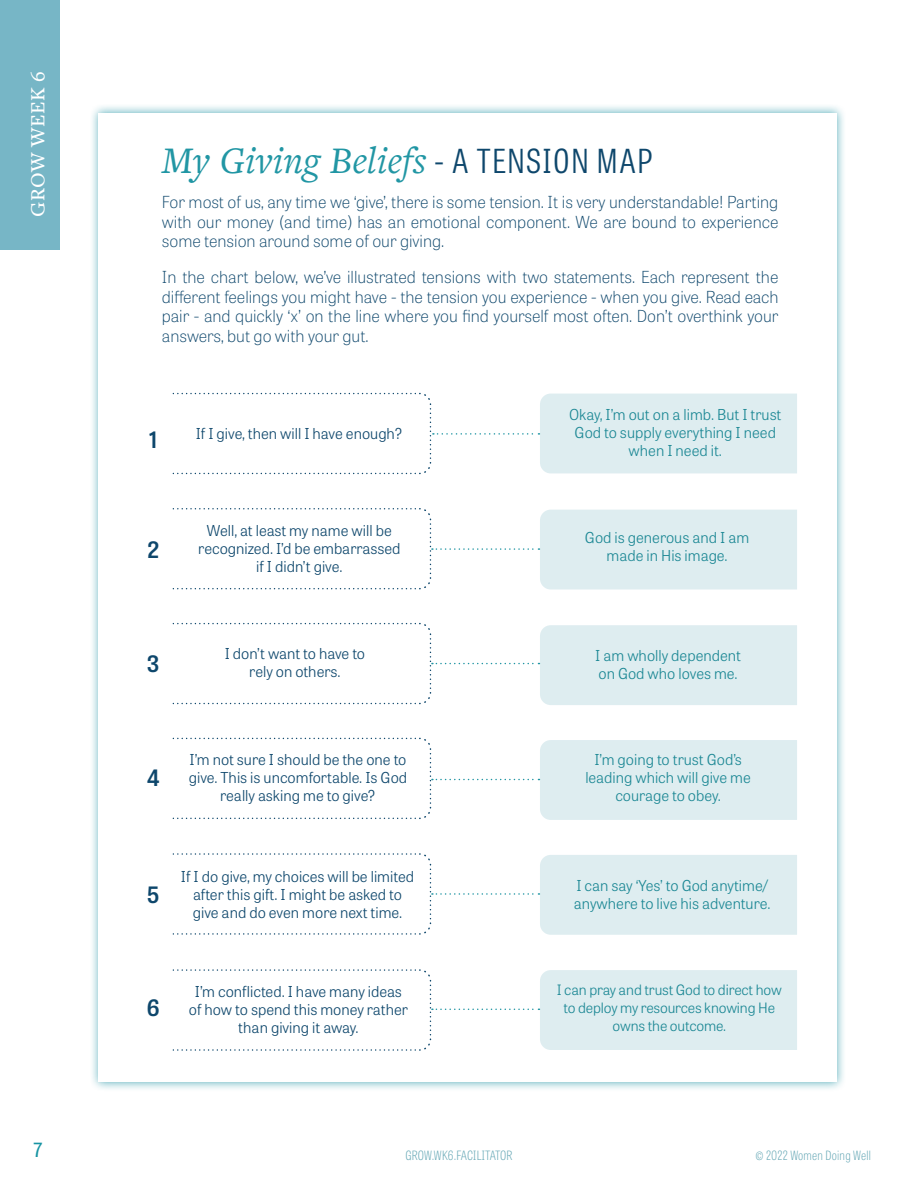
<style>
.page{position:relative;width:918px;height:1188px;background:#fff}
.page>*{position:absolute;margin:0;border:0;box-sizing:border-box;transform-origin:0 0}
.t1{font:italic 39px "Freight Text Pro";letter-spacing:.01em;color:#2196a4}
.t2{font:600 22.5px "Tablet Gothic";color:#0e476c}
.t3{font:500 21px "Freight Text Pro";letter-spacing:.025em;color:#fff}
.t4{font:19.5px "Tablet Gothic";color:#1794a3}
.t5{font:100 16.5px/19.5px "Tablet Gothic";color:#0e476c;text-align:justify}
.t6{font:300 15px/18px "Tablet Gothic";color:#0e476c;text-align:center}
.t7{font:300 15px/18px "Tablet Gothic";color:#1b8794}
.t8{font:300 14.25px/18px "Tablet Gothic";letter-spacing:-.01em;color:#1b8794;text-align:center}
.t9{font:100 12.75px "Tablet Gothic Condensed";letter-spacing:.02em;color:#66a8b6}
.s1{font-family:"Tablet Gothic Condensed";font-weight:300;font-style:normal;font-size:33px;color:#0e476c}
</style>
<div class="page">
<div style="left:0;top:0;width:60px;height:249px;background:#77b6c6"></div>
<div style="left:89px;top:103px;width:757px;height:988px;background:#2294a5;opacity:.75"></div>
<div style="left:99px;top:113px;width:738px;height:969px;background:#fff"></div>
<svg style="left:172px;top:392px;width:625px;height:83px"></svg>
<svg style="left:172px;top:508px;width:625px;height:82px"></svg>
<svg style="left:172px;top:622px;width:625px;height:83px"></svg>
<svg style="left:172px;top:737px;width:625px;height:83px"></svg>
<svg style="left:172px;top:853px;width:625px;height:82px"></svg>
<svg style="left:172px;top:969px;width:625px;height:82px"></svg>
<p class="t3" style="left:24px;top:217px;width:147px;rotate:-90deg">GROW WEEK 6</p>
<p class="t4" style="left:33px;top:1136px;width:11px">7</p>
<p class="t1" style="left:162px;top:135px;width:492px">My Giving Beliefs <span class="s1">- A TENSION MAP</span></p>
<p class="t5" style="left:162px;top:192px;width:618px">For most of us, any time we ‘give’, there is some tension. It is very understandable! Parting with our money (and time) has an emotional component. We are bound to experience some tension around some of our giving.</p>
<p class="t5" style="left:162px;top:267px;width:618px">In the chart below, we’ve illustrated tensions with two statements. Each represent the different feelings you might have - the tension you experience - when you give. Read each pair - and quickly ‘x’ on the line where you find yourself most often. Don’t overthink your answers, but go with your gut.</p>
<p class="t2" style="left:149px;top:423px;width:10px">1</p>
<p class="t6" style="left:196px;top:424px;width:208px">If I give, then will I have enough?</p>
<p class="t2" style="left:147px;top:534px;width:14px">2</p>
<p class="t2" style="left:147px;top:648px;width:14px">3</p>
<p class="t6" style="left:198px;top:521px;width:204px">Well, at least my name will be recognized. I’d be embarrassed</p>
<p class="t6" style="left:256px;top:557px;width:88px">if I didn’t give.</p>
<p class="t6" style="left:225px;top:644px;width:142px">I don’t want to have to rely on others.</p>
<p class="t2" style="left:147px;top:762px;width:14px">4</p>
<p class="t6" style="left:189px;top:750px;width:220px">I’m not sure I should be the one to give. This is uncomfortable. Is God really asking me to give?</p>
<p class="t2" style="left:147px;top:879px;width:14px">5</p>
<p class="t6" style="left:181px;top:867px;width:235px">If I do give, my choices will be limited after this gift. I might be asked to give and do even more next time.</p>
<p class="t2" style="left:147px;top:992px;width:15px">6</p>
<p class="t6" style="left:189px;top:983px;width:221px">I’m conflicted. I have many ideas of how to spend this money rather than giving it away.</p>
<p class="t7" style="left:569px;top:405px;width:214px">Okay, I’m out on a limb. But I trust</p>
<p class="t7" style="left:575px;top:423px;width:203px">God to supply everything I need</p>
<p class="t7" style="left:629px;top:441px;width:95px">when I need it.</p>
<p class="t7" style="left:585px;top:528px;width:166px;text-align:center">God is generous and I am made in His image.</p>
<p class="t7" style="left:595px;top:646px;width:147px">I am wholly dependent on God who loves me.</p>
<p class="t7" style="left:594px;top:750px;width:149px">I’m going to trust God’s</p>
<p class="t7" style="left:585px;top:768px;width:167px">leading which will give me</p>
<p class="t7" style="left:615px;top:786px;width:107px">courage to obey.</p>
<p class="t7" style="left:574px;top:876px;width:198px">I can say ‘Yes’ to God anytime/ anywhere to live his adventure.</p>
<p class="t8" style="left:557px;top:981px;width:227px">I can pray and trust God to direct how to deploy my resources knowing He owns the outcome.</p>
<p class="t9" style="left:405px;top:1147px;width:109px">GROW.WK6.FACILITATOR</p>
<p class="t9" style="left:756px;top:1147px;width:117px">© 2022 Women Doing Well</p>
</div>
